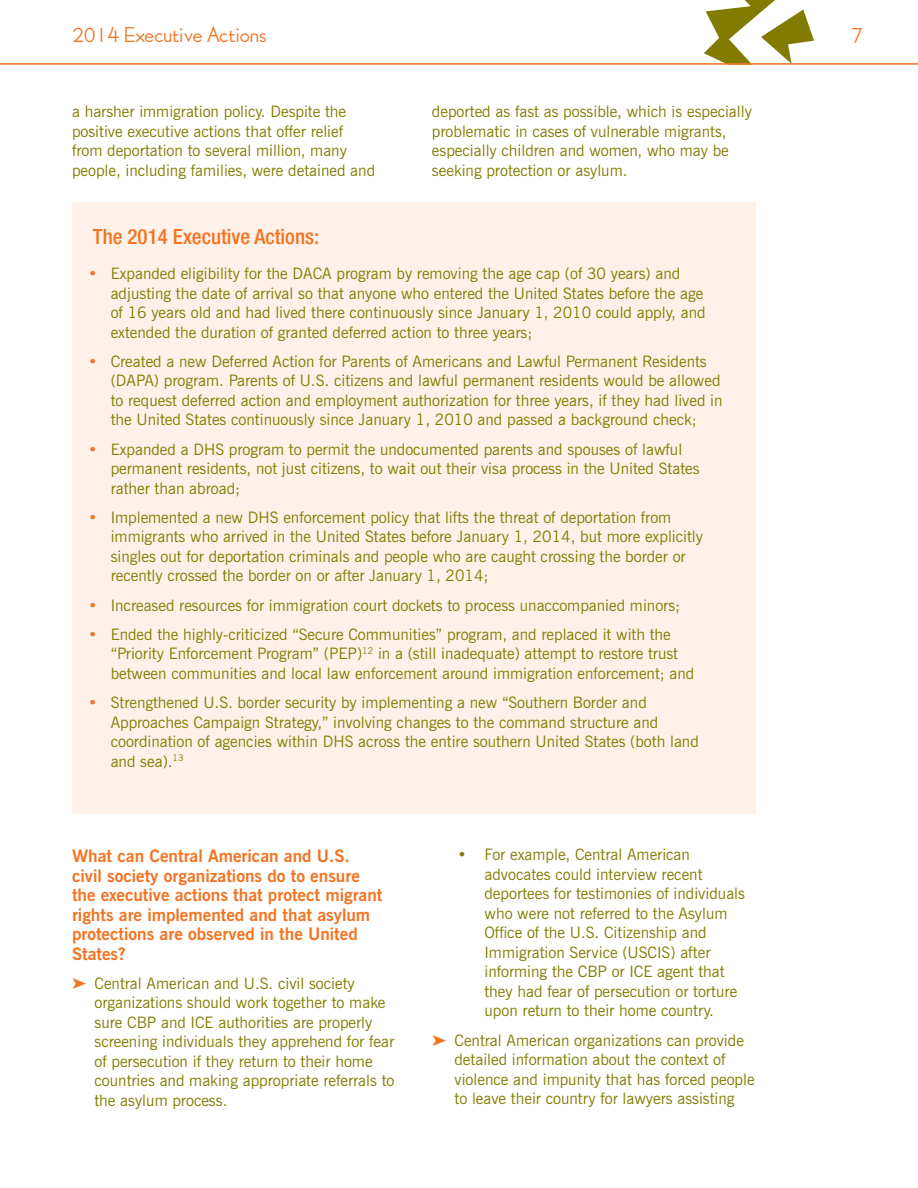
<style>
.page{position:relative;width:918px;height:1188px;background:#fff}
.page>*{position:absolute;margin:0;border:0;box-sizing:border-box;transform-origin:0 0}
.t1{font:500 condensed 21px "Helvetica Neue";color:#f37321}
.t2{font:21px "Bernhard Gothic SG";letter-spacing:-.01em;color:#f37321}
.t3{font:700 17.25px/19.5px "News Gothic BT";color:#f37321}
.t4{font:15.75px/19.5px "News Gothic BT";color:#817c00}
.s1{color:#f37321}
</style>
<div class="page">
<div style="left:72px;top:202px;width:684px;height:612px;background:#fef1e9"></div>
<svg style="left:0;top:0;width:918px;height:65px"></svg>
<h1 class="t2" style="left:72px;top:21px;width:196px">2014 Executive Actions</h1>
<h1 class="t2" style="left:852px;top:21px;width:13px">7</h1>
<p class="t4" style="left:72px;top:102px;width:305px">a harsher immigration policy. Despite the positive executive actions that offer relief from deportation to several million, many people, including families, were detained and</p>
<p class="t4" style="left:432px;top:102px;width:321px">deported as fast as possible, which is especially problematic in cases of vulnerable migrants, especially children and women, who may be seeking protection or asylum.</p>
<h1 class="t1" style="left:93px;top:224px;width:228px">The 2014 Executive Actions:</h1>
<p class="t4" style="left:111px;top:264px;width:596px;text-indent:-23px"><span class="s1">•</span> Expanded eligibility for the DACA program by removing the age cap (of 30 years) and adjusting the date of arrival so that anyone who entered the United States before the age of 16 years old and had lived there continuously since January 1, 2010 could apply, and extended the duration of granted deferred action to three years;</p>
<p class="t4" style="left:111px;top:351px;width:613px;text-indent:-23px"><span class="s1">•</span> Created a new Deferred Action for Parents of Americans and Lawful Permanent Residents (DAPA) program. Parents of U.S. citizens and lawful permanent residents would be allowed to request deferred action and employment authorization for three years, if they had lived in the United States continuously since January 1, 2010 and passed a background check;</p>
<p class="t4" style="left:111px;top:439px;width:590px;text-indent:-23px"><span class="s1">•</span> Expanded a DHS program to permit the undocumented parents and spouses of lawful permanent residents, not just citizens, to wait out their visa process in the United States rather than abroad;</p>
<p class="t4" style="left:111px;top:507px;width:594px;text-indent:-23px"><span class="s1">•</span> Implemented a new DHS enforcement policy that lifts the threat of deportation from immigrants who arrived in the United States before January 1, 2014, but more explicitly singles out for deportation criminals and people who are caught crossing the border or recently crossed the border on or after January 1, 2014;</p>
<p class="t4" style="left:88px;top:595px;width:593px"><span class="s1">•</span> Increased resources for immigration court dockets to process unaccompanied minors;</p>
<p class="t4" style="left:111px;top:624px;width:585px;text-indent:-23px"><span class="s1">•</span> Ended the highly-criticized “Secure Communities” program, and replaced it with the “Priority Enforcement Program” (PEP)<sup>12</sup> in a (still inadequate) attempt to restore trust between communities and local law enforcement around immigration enforcement; and</p>
<p class="t4" style="left:111px;top:693px;width:590px;text-indent:-23px"><span class="s1">•</span> Strengthened U.S. border security by implementing a new “Southern Border and Approaches Campaign Strategy,” involving changes to the command structure and coordination of agencies within DHS across the entire southern United States (both land and sea).<sup>13</sup></p>
<p class="t3" style="left:72px;top:846px;width:312px">What can Central American and U .S. civil society organizations do to ensure the executive actions that protect migrant rights are implemented and that asylum protections are observed in the U nited States?</p>
<p class="t4" style="left:95px;top:973px;width:301px;text-indent:-23px"><span class="s1">➤</span> Central American and U.S. civil society organizations should work together to make sure CBP and ICE authorities are properly screening individuals they apprehend for fear of persecution if they return to their home countries and making appropriate referrals to the asylum process.</p>
<p class="t4" style="left:485px;top:845px;width:262px;text-indent:-27px">• For example, Central American advocates could interview recent deportees for testimonies of individuals who were not referred to the Asylum Office of the U.S. Citizenship and Immigration Service (USCIS) after informing the CBP or ICE agent that they had fear of persecution or torture upon return to their home country.</p>
<p class="t4" style="left:455px;top:1030px;width:302px;text-indent:-23px"><span class="s1">➤</span> Central American organizations can provide detailed information about the context of violence and impunity that has forced people to leave their country for lawyers assisting</p>
</div>
